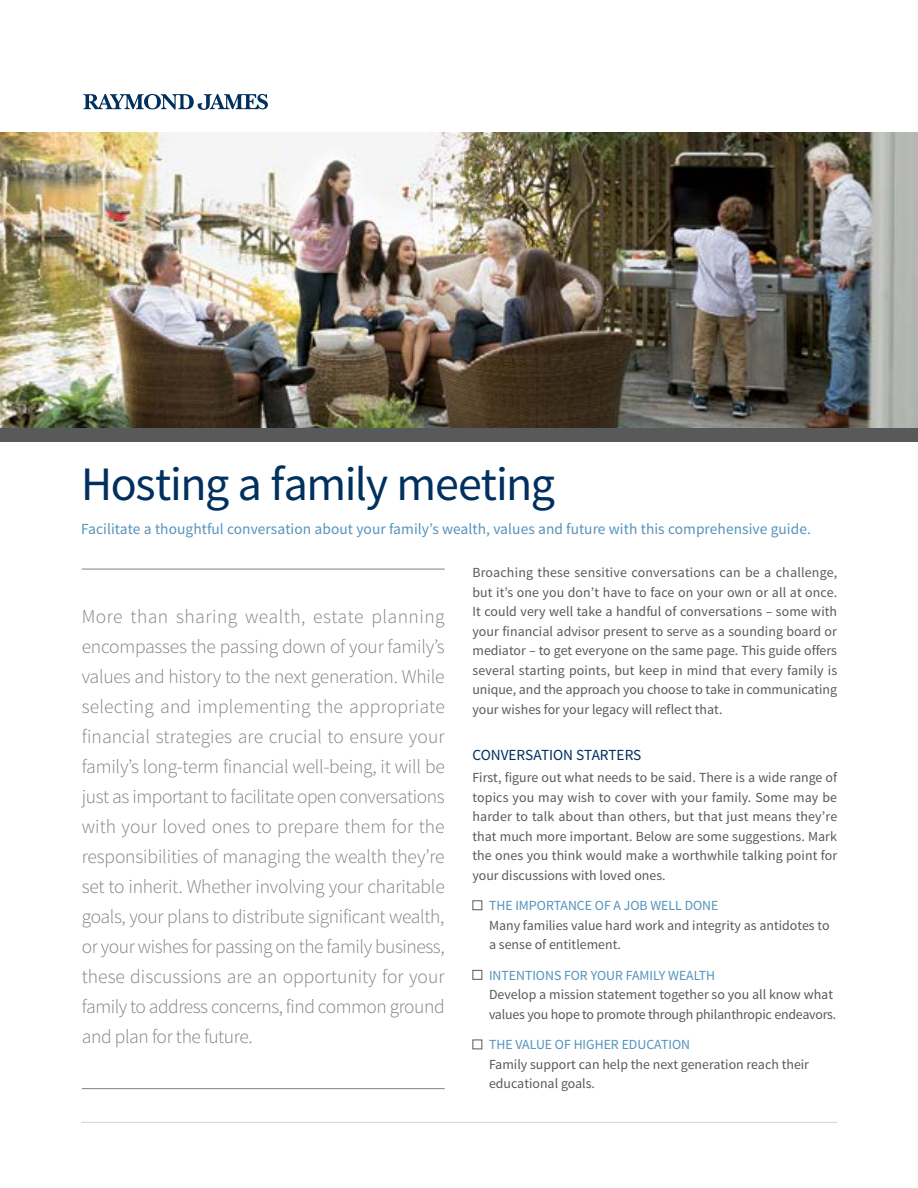
<style>
.page{position:relative;width:918px;height:1188px;background:#fff}
.page>*{position:absolute;margin:0;border:0;box-sizing:border-box;transform-origin:0 0}
.t1{font:48px "Source Sans Pro";letter-spacing:-.03em;color:#00305e}
.t2{font:300 19.5px/30px "Source Sans Pro";letter-spacing:-.025em;color:#808285;text-align:justify}
.t3{font:15.3px "Source Sans Pro";letter-spacing:.005em;color:#5493bc}
.t4{font:15.3px "Source Sans Pro";color:#00305e}
.t5{font:13.8px/19.5px "Source Sans Pro";color:#58595b}
.t6{font:13.8px "Source Sans Pro";color:#5493bc}
</style>
<div class="page">
<hr style="left:81px;top:1122px;width:756px;height:1px;background:#d1d3d4">
<hr style="left:82px;top:569px;width:363px;height:1px;background:#808285">
<hr style="left:82px;top:1088px;width:363px;height:1px;background:#808285">
<div style="left:472px;top:900px;width:10px;height:10px;border:1px solid #58595b"></div>
<div style="left:472px;top:970px;width:10px;height:10px;border:1px solid #58595b"></div>
<div style="left:472px;top:1040px;width:10px;height:9px;border:1px solid #58595b"></div>
<img style="left:0;top:132px;width:918px;height:296px">
<div style="left:0;top:428px;width:918px;height:13px;background:#58595b"></div>
<svg style="left:83px;top:94px;width:185px;height:16px"></svg>
<h1 class="t1" style="left:81px;top:454px;width:476px">Hosting a family meeting</h1>
<p class="t3" style="left:81px;top:520px;width:731px">Facilitate a thoughtful conversation about your family’s wealth, values and future with this comprehensive guide.</p>
<p class="t2" style="left:82px;top:602px;width:365px">More than sharing wealth, estate planning encompasses the passing down of your family’s values and history to the next generation. While selecting and implementing the appropriate financial strategies are crucial to ensure your family’s long-term financial well-being, it will be just as important to facilitate open conversations with your loved ones to prepare them for the responsibilities of managing the wealth they’re set to inherit. Whether involving your charitable goals, your plans to distribute significant wealth, or your wishes for passing on the family business, these discussions are an opportunity for your family to address concerns, find common ground and plan for the future.</p>
<p class="t5" style="left:472px;top:563px;width:366px;text-align:justify">Broaching these sensitive conversations can be a challenge, but it’s one you don’t have to face on your own or all at once.<br>It could very well take a handful of conversations – some with your financial advisor present to serve as a sounding board or mediator – to get everyone on the same page. This guide offers several starting points, but keep in mind that every family is unique, and the approach you choose to take in communicating your wishes for your legacy will reflect that.</p>
<p class="t4" style="left:472px;top:746px;width:170px">CONVERSATION STARTERS</p>
<p class="t5" style="left:472px;top:768px;width:366px;text-align:justify">First, figure out what needs to be said. There is a wide range of topics you may wish to cover with your family. Some may be harder to talk about than others, but that just means they’re that much more important. Below are some suggestions. Mark the ones you think would make a worthwhile talking point for your discussions with loved ones.</p>
<p class="t6" style="left:489px;top:897px;width:231px">THE IMPORTANCE OF A JOB WELL DONE</p>
<p class="t5" style="left:489px;top:916px;width:342px">Many families value hard work and integrity as antidotes to a sense of entitlement.</p>
<p class="t6" style="left:489px;top:967px;width:228px">INTENTIONS FOR YOUR FAMILY WEALTH</p>
<p class="t5" style="left:489px;top:985px;width:349px">Develop a mission statement together so you all know what values you hope to promote through philanthropic endeavors.</p>
<p class="t6" style="left:489px;top:1036px;width:203px">THE VALUE OF HIGHER EDUCATION</p>
<p class="t5" style="left:489px;top:1055px;width:322px">Family support can help the next generation reach their educational goals.</p>
</div>
